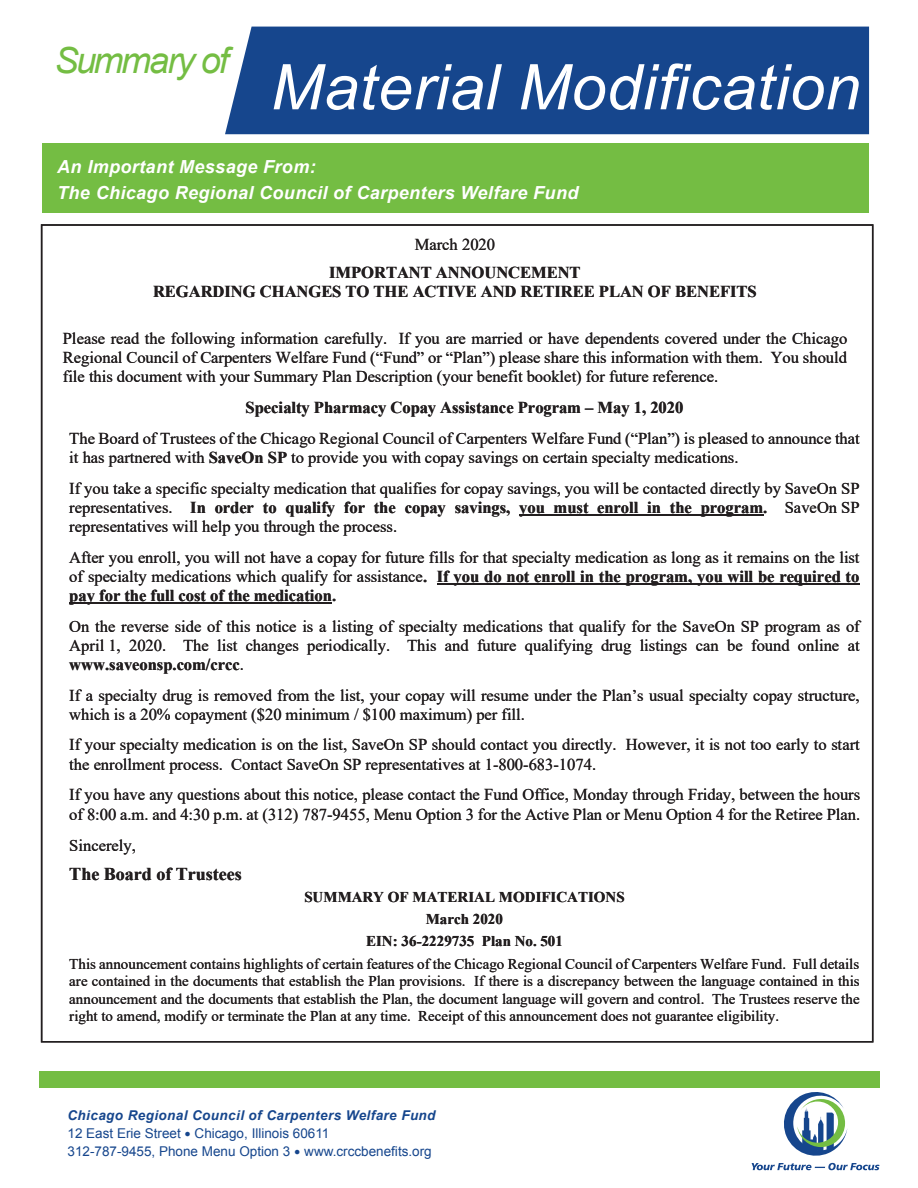
<style>
.page{position:relative;width:918px;height:1188px;background:#fff}
.page>*{position:absolute;margin:0;border:0;box-sizing:border-box;transform-origin:0 0}
.t1{font:italic 63px "Arial";letter-spacing:.01em;color:#fff}
.t2{font:italic 36px "Arial";letter-spacing:-.06em;color:#74bd43}
.t3{font:italic 700 18px/26px "Arial";letter-spacing:.02em;color:#fff}
.t4{font:700 18px "Times New Roman";color:#231f20}
.t5{font:16.5px/19px "Times New Roman";color:#231f20;text-align:justify}
.t6{font:700 16.5px/18.9px "Times New Roman";letter-spacing:-.005em;color:#231f20;text-align:center}
.t7{font:15px/17.2px "Times New Roman";color:#231f20;text-align:justify}
.t8{font:700 15px/21.8px "Times New Roman";letter-spacing:.005em;color:#231f20;text-align:center}
.t9{font:13.5px/18px "Arial";color:#16468d}
.s1{font-weight:700}
.s2{font-weight:700;font-style:italic}
.s3{font-size:10.5px}
</style>
<div class="page">
<div style="left:225px;top:27px;width:644px;height:107px;background:#16468d"></div>
<svg style="left:752px;top:1092px;width:128px;height:78px"></svg>
<div style="left:39px;top:1071px;width:840px;height:16px;background:#74bd43"></div>
<div style="left:43px;top:144px;width:826px;height:69px;background:#74bd43"></div>
<hr style="left:519px;top:515px;width:244px;height:1px;background:#231f20">
<hr style="left:437px;top:584px;width:423px;height:1px;background:#231f20">
<hr style="left:69px;top:603px;width:263px;height:1px;background:#231f20">
<h2 class="t2" style="left:55px;top:37px;width:176px">Summary of</h2>
<h1 class="t1" style="left:271px;top:46px;width:591px">Material Modification</h1>
<p class="t3" style="left:57px;top:154px;width:523px">An Important Message From:<br>The Chicago Regional Council of Carpenters Welfare Fund</p>
<p class="t5" style="left:415px;top:235px;width:82px">March 2020</p>
<p class="t6" style="left:153px;top:263px;width:605px">IMPORTANT ANNOUNCEMENT<br>REGARDING CHANGES TO THE ACTIVE AND RETIREE PLAN OF BENEFITS</p>
<p class="t5" style="left:63px;top:328px;width:786px">Please read the following information carefully. If you are married or have dependents covered under the Chicago Regional Council of Carpenters Welfare Fund (“Fund” or “Plan”) please share this information with them. You should file this document with your Summary Plan Description (your benefit booklet) for future reference.</p>
<p class="t6" style="left:246px;top:398px;width:439px">Specialty Pharmacy Copay Assistance Program – May 1, 2020</p>
<p class="t5" style="left:69px;top:428px;width:792px">The Board of Trustees of the Chicago Regional Council of Carpenters Welfare Fund (“Plan”) is pleased to announce that it has partnered with <span class="s1">SaveOn SP</span> to provide you with copay savings on certain specialty medications.</p>
<p class="t5" style="left:69px;top:478px;width:792px">If you take a specific specialty medication that qualifies for copay savings, you will be contacted directly by SaveOn SP representatives. <span class="s1">In order to qualify for the copay savings, you must enroll in the program.</span> SaveOn SP representatives will help you through the process.</p>
<p class="t5" style="left:69px;top:547px;width:792px">After you enroll, you will not have a copay for future fills for that specialty medication as long as it remains on the list of specialty medications which qualify for assistance<span class="s1">. If you do not enroll in the program, you will be required to pay for the full cost of the medication.</span></p>
<p class="t5" style="left:69px;top:616px;width:792px">On the reverse side of this notice is a listing of specialty medications that qualify for the SaveOn SP program as of April 1, 2020. The list changes periodically. This and future qualifying drug listings can be found online at <span class="s1">www.saveonsp.com/crcc</span>.</p>
<p class="t5" style="left:69px;top:685px;width:792px">If a specialty drug is removed from the list, your copay will resume under the Plan’s usual specialty copay structure, which is a 20% copayment ($20 minimum / $100 maximum) per fill.</p>
<p class="t5" style="left:69px;top:735px;width:792px">If your specialty medication is on the list, SaveOn SP should contact you directly. However, it is not too early to start the enrollment process. Contact SaveOn SP representatives at 1-800-683-1074.</p>
<p class="t5" style="left:69px;top:785px;width:792px">If you have any questions about this notice, please contact the Fund Office, Monday through Friday, between the hours of 8:00 a.m. and 4:30 p.m. at (312) 787-9455, Menu Option 3 for the Active Plan or Menu Option 4 for the Retiree Plan.</p>
<p class="t5" style="left:69px;top:835px;width:68px">Sincerely,</p>
<p class="t4" style="left:69px;top:861px;width:174px">The Board of Trustees</p>
<p class="t8" style="left:304px;top:886px;width:322px">SUMMARY OF MATERIAL MODIFICATIONS<br>March 2020<br>EIN: 36-2229735 Plan No. 501</p>
<p class="t7" style="left:69px;top:955px;width:792px">This announcement contains highlights of certain features of the Chicago Regional Council of Carpenters Welfare Fund. Full details are contained in the documents that establish the Plan provisions. If there is a discrepancy between the language contained in this announcement and the documents that establish the Plan, the document language will govern and control. The Trustees reserve the right to amend, modify or terminate the Plan at any time. Receipt of this announcement does not guarantee eligibility.</p>
<p class="t9" style="left:67px;top:1106px;width:370px"><span class="s2">Chicago Regional Council of Carpenters Welfare Fund<br></span>12 East Erie Street <span class="s3">●</span> Chicago, Illinois 60611<br>312-787-9455, Phone Menu Option 3 <span class="s3">●</span> www.crccbenefits.org</p>
</div>
